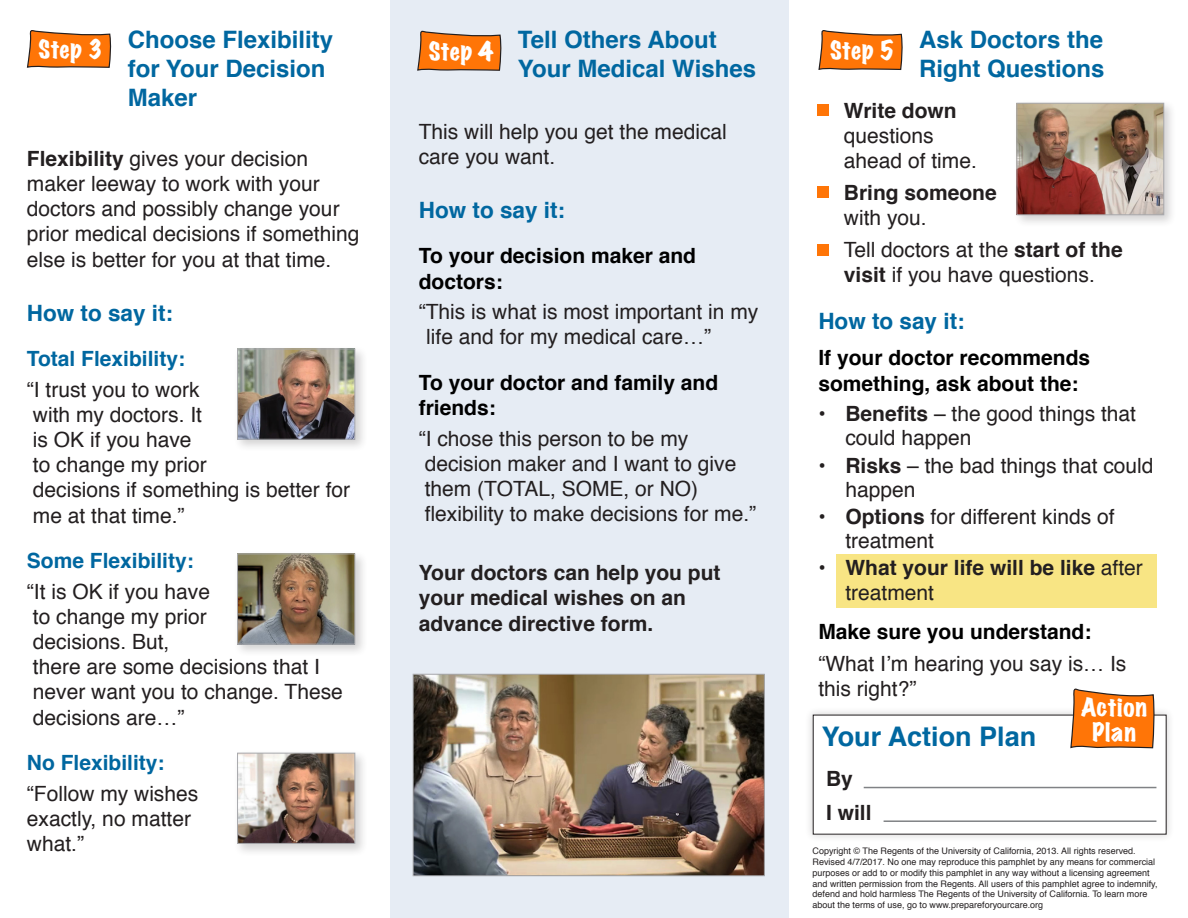
<style>
.page{position:relative;width:1188px;height:918px;background:#fff}
.page>*{position:absolute;margin:0;border:0;box-sizing:border-box;transform-origin:0 0}
.Head_2{font:700 27px "Helvetica";color:#0067a0}
.Head_1{font:700 24px/28.8px "Helvetica";color:#0067a0}
.Here{font:expanded 23.1px "Marker Felt";color:#fff}
.Head_2-2{font:700 22.5px "Helvetica";color:#0067a0}
.Body_Less_Space_Befo{font:21px/25.2px "Helvetica";color:#231f20}
.Body{font:21px/25.2px "Helvetica";color:#231f20}
.Body-2{font:700 21px/25.2px "Helvetica";color:#231f20}
.Head_3{font:700 21px/25.2px "Helvetica";color:#000}
.Head_3-2{font:700 21px "Helvetica";color:#0067a0}
.t1{font:9px/10.8px "Helvetica";color:#231f20}
.s1{font-weight:700}
.s2{font-weight:400}
</style>
<div class="page">
<div style="left:836px;top:554px;width:321px;height:54px;background:#f8e584"></div>
<div style="left:390px;top:0;width:398px;height:918px;background:#e6ecf4"></div>
<svg style="left:417px;top:30px;width:85px;height:41px;background:#e97e2a"></svg>
<svg style="left:818px;top:30px;width:85px;height:40px;background:#ec7e26"></svg>
<div style="left:817px;top:104px;width:12px;height:11px;background:#ff7507"></div>
<div style="left:817px;top:187px;width:12px;height:11px;background:#ff7507"></div>
<div style="left:817px;top:244px;width:12px;height:12px;background:#ff7507"></div>
<img style="left:415px;top:676px;width:348px;height:198px">
<div style="left:413px;top:674px;width:352px;height:202px;border:1px solid #a8a9ad"></div>
<div style="left:805px;top:706px;width:369px;height:137px;background:#231f20;opacity:.2"></div>
<div style="left:813px;top:715px;width:353px;height:119px;background:#fff"></div>
<svg style="left:1070px;top:688px;width:85px;height:61px;background:#f0822a"></svg>
<hr style="left:864px;top:787px;width:292px;height:1px;background:#808285">
<hr style="left:884px;top:820px;width:272px;height:2px;background:#808285">
<div style="left:1013px;top:99px;width:164px;height:129px;background:#231f20;opacity:.2"></div>
<img style="left:1018px;top:105px;width:144px;height:108px">
<div style="left:1016px;top:103px;width:148px;height:112px;border:1px solid #a8a9ad"></div>
<svg style="left:26px;top:30px;width:85px;height:38px;background:#ec7e27"></svg>
<div style="left:234px;top:345px;width:134px;height:108px;background:#231f20;opacity:.2"></div>
<img style="left:239px;top:351px;width:114px;height:87px">
<div style="left:237px;top:349px;width:118px;height:91px;border:1px solid #a8a9ad"></div>
<div style="left:234px;top:550px;width:134px;height:107px;background:#231f20;opacity:.2"></div>
<img style="left:239px;top:556px;width:114px;height:87px">
<div style="left:237px;top:554px;width:118px;height:91px;border:1px solid #a8a9ad"></div>
<div style="left:234px;top:749px;width:134px;height:108px;background:#231f20;opacity:.2"></div>
<img style="left:239px;top:755px;width:114px;height:87px">
<div style="left:237px;top:753px;width:118px;height:91px;border:1px solid #a8a9ad"></div>
<p class="Here" style="left:39px;top:31px;width:66px">Step 3</p>
<p class="Head_1" style="left:128px;top:26px;width:207px">Choose Flexibility for Your Decision<br>Maker</p>
<p class="Body" style="left:27px;top:146px;width:334px"><span class="s1">Flexibility</span> gives your decision maker leeway to work with your doctors and possibly change your prior medical decisions if something else is better for you at that time.</p>
<p class="Head_2-2" style="left:27px;top:294px;width:148px">How to say it:</p>
<p class="Head_3-2" style="left:27px;top:342px;width:160px">Total Flexibility:</p>
<p class="Body_Less_Space_Befo" style="left:27px;top:377px;width:325px">“I trust you to work<br>with my doctors. It<br>is OK if you have<br>to change my prior<br>decisions if something is better for me at that time.”</p>
<p class="Head_3-2" style="left:27px;top:544px;width:168px">Some Flexibility:</p>
<p class="Body_Less_Space_Befo" style="left:27px;top:579px;width:318px">“It is OK if you have<br>to change my prior<br>decisions. But,<br>there are some decisions that I never want you to change. These decisions are…”</p>
<p class="Head_3-2" style="left:27px;top:746px;width:139px">No Flexibility:</p>
<p class="Body_Less_Space_Befo" style="left:27px;top:781px;width:173px">“Follow my wishes exactly, no matter what.”</p>
<p class="Here" style="left:429px;top:33px;width:66px">Step 4</p>
<p class="Head_1" style="left:518px;top:25px;width:240px">Tell Others About<br>Your Medical Wishes</p>
<p class="Body" style="left:419px;top:119px;width:310px">This will help you get the medical care you want.</p>
<p class="Head_2-2" style="left:419px;top:192px;width:148px">How to say it:</p>
<p class="Head_3" style="left:419px;top:244px;width:279px">To your decision maker and doctors:</p>
<p class="Body_Less_Space_Befo" style="left:426px;top:300px;width:334px;text-indent:-8px">“This is what is most important in my life and for my medical care…”</p>
<p class="Head_3" style="left:419px;top:370px;width:301px">To your doctor and family and friends:</p>
<p class="Body_Less_Space_Befo" style="left:419px;top:426px;width:339px">“I chose this person to be my decision maker and I want to give them (TOTAL, SOME, or NO) flexibility to make decisions for me.”</p>
<p class="Body-2" style="left:419px;top:560px;width:303px">Your doctors can help you put your medical wishes on an advance directive form.</p>
<p class="Here" style="left:830px;top:32px;width:66px">Step 5</p>
<p class="Head_1" style="left:919px;top:26px;width:187px">Ask Doctors the<br>Right Questions</p>
<p class="Body" style="left:844px;top:98px;width:135px"><span class="s1">Write down </span>questions ahead of time.</p>
<p class="Body-2" style="left:844px;top:180px;width:154px">Bring someone <span class="s2">with you.</span></p>
<p class="Body" style="left:844px;top:238px;width:280px">Tell doctors at the <span class="s1">start of the visit</span> if you have questions.</p>
<p class="Head_2-2" style="left:818px;top:303px;width:148px">How to say it:</p>
<p class="Head_3" style="left:818px;top:346px;width:273px">If your doctor recommends something, ask about the:</p>
<p class="Body" style="left:845px;top:403px;width:292px;line-height:24px;text-indent:-27px"><span class="s1">• Benefits</span> – the good things that could happen</p>
<p class="Body" style="left:845px;top:454px;width:310px;line-height:24px;text-indent:-27px"><span class="s1">• Risks</span> – the bad things that could happen</p>
<p class="Body" style="left:845px;top:505px;width:271px;line-height:24px;text-indent:-27px"><span class="s1">• Options</span> for different kinds of treatment</p>
<p class="Body-2" style="left:845px;top:555px;width:299px;text-indent:-27px">• What your life will be like <span class="s2">after treatment</span></p>
<p class="Head_3" style="left:818px;top:619px;width:275px">Make sure you understand:</p>
<p class="Body" style="left:818px;top:652px;width:310px">“What I’m hearing you say is… Is this right?”</p>
<p class="Here" style="left:1081px;top:688px;width:67px">Action</p>
<p class="Head_2" style="left:822px;top:715px;width:216px">Your Action Plan</p>
<p class="Here" style="left:1093px;top:714px;width:45px">Plan</p>
<p class="Body-2" style="left:826px;top:766px;width:28px">By</p>
<p class="Body-2" style="left:826px;top:800px;width:47px">I will</p>
<p class="t1" style="left:813px;top:846px;width:347px">Copyright © The Regents of the University of California, 2013. All rights reserved.<br>Revised 4/7/2017. No one may reproduce this pamphlet by any means for commercial purposes or add to or modify this pamphlet in any way without a licensing agreement and written permission from the Regents. All users of this pamphlet agree to indemnify, defend and hold harmless The Regents of the University of California. To learn more about the terms of use, go to www.prepareforyourcare.org</p>
</div>
